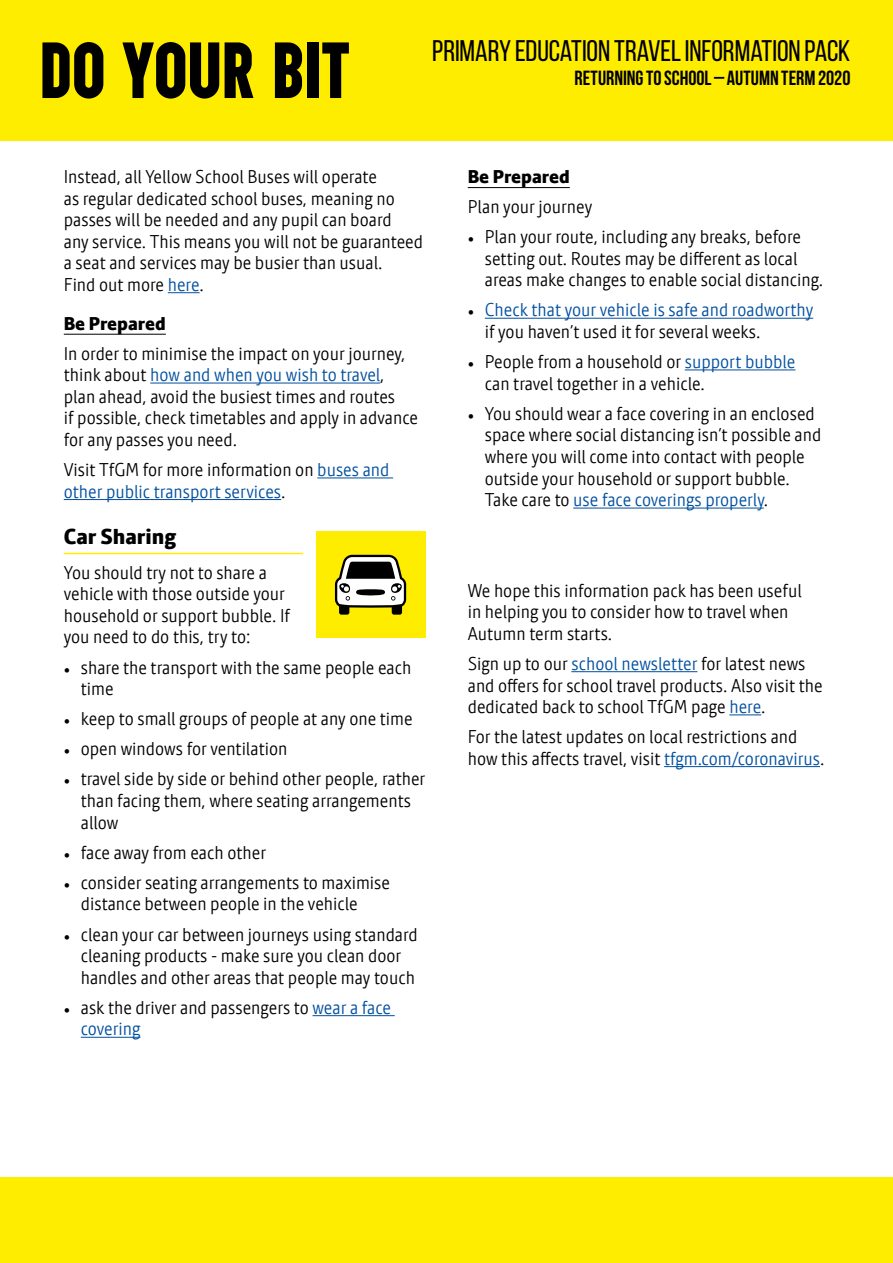
<style>
.page{position:relative;width:893px;height:1263px;background:#fff}
.page>*{position:absolute;margin:0;border:0;box-sizing:border-box;transform-origin:0 0}
.t1{font:79.35px "Duotone";letter-spacing:-.025em;color:#000}
.t2{font:29.85px "Bebas Neue";letter-spacing:-.005em;color:#000}
.t3{font:800 21px "Calmetta";color:#000}
.t4{font:700 20.55px "Bebas Neue";color:#000}
.t5{font:300 18px/21.6px "Calmetta";color:#000}
.t6{font:300 18px/21.6px "Calmetta";color:#004f9f}
.t7{font:800 18px "Calmetta";color:#000}
.s1{color:#004f9f}
.s2{color:#000}
</style>
<div class="page">
<div style="left:0;top:1178px;width:893px;height:85px;background:#ffed00"></div>
<div style="left:0;top:0;width:893px;height:140px;background:#ffed00"></div>
<hr style="left:168px;top:292px;width:32px;height:1px;background:#004f9f">
<hr style="left:64px;top:334px;width:102px;height:1px;background:#000">
<hr style="left:150px;top:382px;width:230px;height:1px;background:#004f9f">
<hr style="left:317px;top:477px;width:76px;height:1px;background:#004f9f">
<hr style="left:64px;top:499px;width:217px;height:1px;background:#004f9f">
<hr style="left:64px;top:553px;width:239px;height:1px;background:#ffed00">
<hr style="left:313px;top:1015px;width:82px;height:1px;background:#004f9f">
<hr style="left:81px;top:1037px;width:59px;height:1px;background:#004f9f">
<hr style="left:468px;top:187px;width:102px;height:1px;background:#000">
<hr style="left:485px;top:318px;width:328px;height:1px;background:#004f9f">
<hr style="left:685px;top:369px;width:110px;height:1px;background:#004f9f">
<hr style="left:573px;top:508px;width:191px;height:1px;background:#004f9f">
<hr style="left:571px;top:671px;width:126px;height:1px;background:#004f9f">
<hr style="left:729px;top:714px;width:32px;height:1px;background:#004f9f">
<hr style="left:664px;top:766px;width:156px;height:1px;background:#004f9f">
<div style="left:316px;top:531px;width:109px;height:107px;background:#ffed00"></div>
<div style="left:339px;top:602px;width:10px;height:13px;background:#000;border-radius:2px"></div>
<div style="left:392px;top:602px;width:10px;height:13px;background:#000;border-radius:2px"></div>
<svg style="left:335px;top:555px;width:71px;height:58px"></svg>
<h1 class="t1" style="left:38px;top:28px;width:313px">DO YOUR BIT</h1>
<h2 class="t2" style="left:432px;top:34px;width:420px">PRIMARY EDUCATION TRAVEL INFORMATION PACK</h2>
<p class="t4" style="left:574px;top:67px;width:277px">RETURNING TO SCHOOL – AUTUMN TERM 2020</p>
<p class="t5" style="left:64px;top:166px;width:361px">Instead, all Yellow School Buses will operate<br>as regular dedicated school buses, meaning no passes will be needed and any pupil can board<br>any service. This means you will not be guaranteed a seat and services may be busier than usual.<br>Find out more <span class="s1">here</span>.</p>
<p class="t7" style="left:64px;top:312px;width:104px">Be Prepared</p>
<p class="t5" style="left:64px;top:343px;width:356px">In order to minimise the impact on your journey, think about <span class="s1">how and when you wish to travel</span>, plan ahead, avoid the busiest times and routes<br>if possible, check timetables and apply in advance for any passes you need.</p>
<p class="t6" style="left:64px;top:459px;width:327px"><span class="s2">Visit TfGM for more information on</span> buses and other public transport services<span class="s2">.</span></p>
<p class="t3" style="left:64px;top:524px;width:114px">Car Sharing</p>
<p class="t5" style="left:64px;top:561px;width:228px">You should try not to share a vehicle with those outside your household or support bubble. If you need to do this, try to:</p>
<p class="t5" style="left:81px;top:656px;width:332px;text-indent:-17px">• share the transport with the same people each time</p>
<p class="t5" style="left:64px;top:708px;width:350px">• keep to small groups of people at any one time</p>
<p class="t5" style="left:64px;top:738px;width:225px">• open windows for ventilation</p>
<p class="t5" style="left:81px;top:768px;width:346px;text-indent:-17px">• travel side by side or behind other people, rather than facing them, where seating arrangements allow</p>
<p class="t5" style="left:64px;top:842px;width:204px">• face away from each other</p>
<p class="t5" style="left:81px;top:872px;width:311px;text-indent:-17px">• consider seating arrangements to maximise distance between people in the vehicle</p>
<p class="t5" style="left:81px;top:923px;width:339px;text-indent:-17px">• clean your car between journeys using standard cleaning products - make sure you clean door handles and other areas that people may touch</p>
<p class="t5" style="left:81px;top:997px;width:312px;text-indent:-17px">• ask the driver and passengers to <span class="s1">wear a face covering</span></p>
<p class="t7" style="left:468px;top:165px;width:104px">Be Prepared</p>
<p class="t5" style="left:468px;top:196px;width:126px">Plan your journey</p>
<p class="t5" style="left:485px;top:226px;width:340px;text-indent:-17px">• Plan your route, including any breaks, before setting out. Routes may be different as local areas make changes to enable social distancing.</p>
<p class="t6" style="left:485px;top:299px;width:330px;text-indent:-17px"><span class="s2">•</span> Check that your vehicle is safe and roadworthy <span class="s2">if you haven’t used it for several weeks.</span></p>
<p class="t5" style="left:485px;top:351px;width:312px;text-indent:-17px">• People from a household or <span class="s1">support bubble </span>can travel together in a vehicle.</p>
<p class="t5" style="left:485px;top:403px;width:338px;text-indent:-17px">• You should wear a face covering in an enclosed space where social distancing isn’t possible and where you will come into contact with people outside your household or support bubble.<br>Take care to <span class="s1">use face coverings properly</span>.</p>
<p class="t5" style="left:468px;top:579px;width:335px">We hope this information pack has been useful in helping you to consider how to travel when<br>Autumn term starts.</p>
<p class="t5" style="left:468px;top:653px;width:356px">Sign up to our <span class="s1">school newsletter</span> for latest news and offers for school travel products. Also visit the dedicated back to school TfGM page <span class="s1">here</span>.</p>
<p class="t5" style="left:468px;top:726px;width:358px">For the latest updates on local restrictions and how this affects travel, visit <span class="s1">tfgm.com/coronavirus</span>.</p>
</div>
